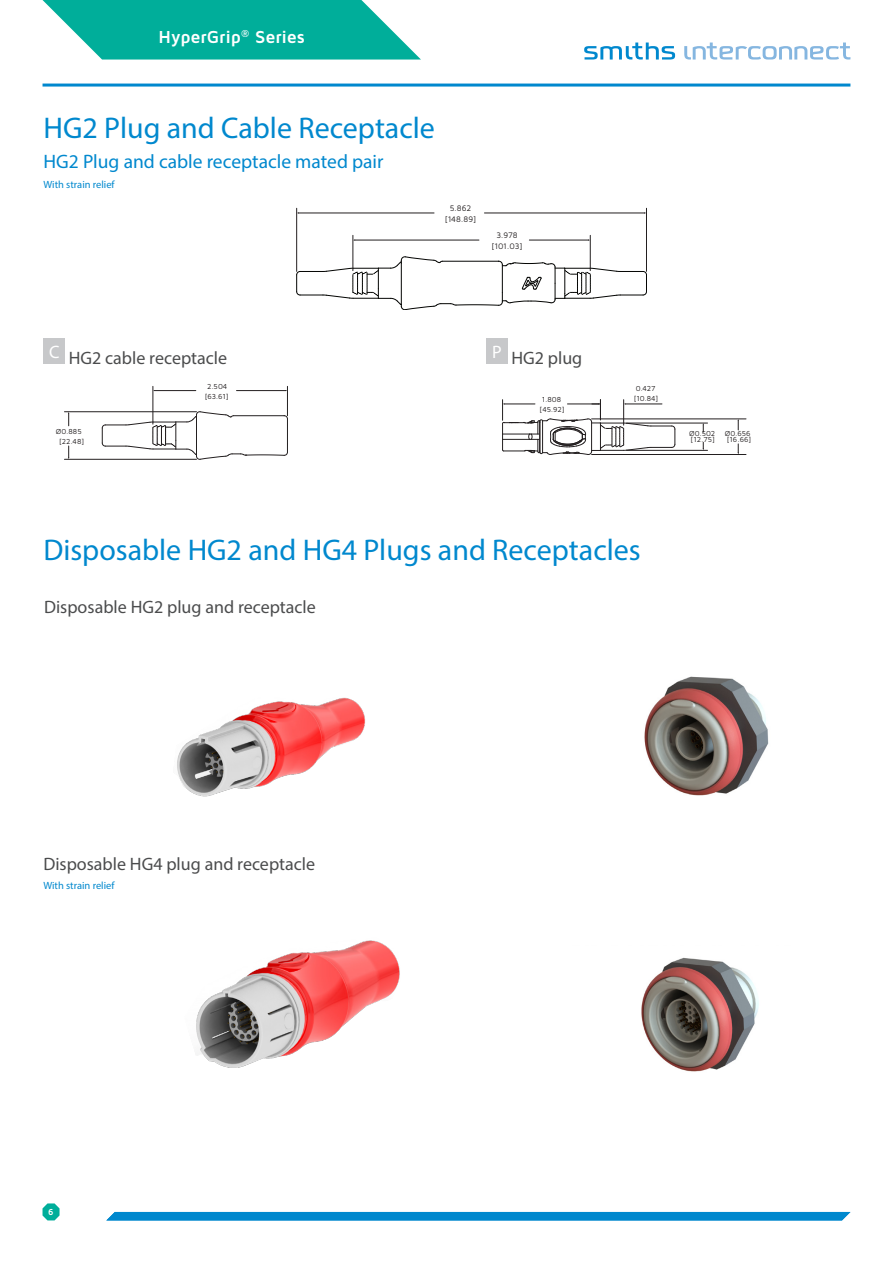
<style>
.page{position:relative;width:893px;height:1263px;background:#fff}
.page>*{position:absolute;margin:0;border:0;box-sizing:border-box;transform-origin:0 0}
.Heading_2_span{font:30px "Myriad Pro";color:#0088ce}
.Heading_3{font:30px "Myriad Pro";color:#0088ce}
.Heading_4{font:19.5px "Myriad Pro";color:#0088ce}
.Heading_5B{font:18px "Myriad Pro";color:#4b4c4d}
.t1{font:700 18px "Maven Pro";letter-spacing:-.01em;color:#fff}
.HowTo_Digit_1{font:18px "Myriad Pro";color:#fff}
.Text_note{font:10.5px "Myriad Pro";color:#0088ce}
.t2{font:700 9px "Maven Pro";color:#fff}
.t3{font:8.25px/11.1px "Maven Pro";color:#231f20;text-align:center}
.t4{font:7.5px/10.1px "Maven Pro";color:#231f20;text-align:center}
</style>
<div class="page">
<hr style="left:43px;top:84px;width:807px;height:3px;background:#0088ce">
<div style="left:106px;top:1212px;width:744px;height:8px;background:#0088ce"></div>
<svg style="left:584px;top:43px;width:91px;height:17px"></svg>
<svg style="left:684px;top:43px;width:166px;height:17px"></svg>
<svg style="left:42px;top:0;width:379px;height:60px;background:#2bbbab"></svg>
<svg style="left:43px;top:1203px;width:17px;height:17px"></svg>
<svg style="left:102px;top:411px;width:186px;height:49px"></svg>
<hr style="left:287px;top:386px;width:1px;height:30px;background:#231f20">
<hr style="left:153px;top:386px;width:1px;height:38px;background:#231f20">
<hr style="left:236px;top:390px;width:50px;height:1px;background:#231f20">
<hr style="left:155px;top:390px;width:41px;height:1px;background:#231f20">
<hr style="left:64px;top:411px;width:132px;height:1px;background:#231f20">
<hr style="left:64px;top:459px;width:132px;height:1px;background:#231f20">
<svg style="left:68px;top:412px;width:1px;height:14px"></svg>
<svg style="left:68px;top:446px;width:1px;height:13px"></svg>
<hr style="left:627px;top:450px;width:80px;height:1px;background:#231f20">
<hr style="left:627px;top:423px;width:80px;height:1px;background:#231f20">
<hr style="left:592px;top:419px;width:154px;height:1px;background:#231f20">
<hr style="left:592px;top:454px;width:154px;height:1px;background:#231f20">
<svg style="left:502px;top:400px;width:174px;height:55px"></svg>
<div style="left:44px;top:338px;width:21px;height:26px;background:#c7c8ca"></div>
<div style="left:486px;top:338px;width:22px;height:26px;background:#c7c8ca"></div>
<svg style="left:296px;top:256px;width:351px;height:54px"></svg>
<hr style="left:353px;top:235px;width:1px;height:36px;background:#231f20">
<hr style="left:590px;top:235px;width:1px;height:36px;background:#231f20">
<hr style="left:355px;top:240px;width:124px;height:1px;background:#231f20">
<hr style="left:529px;top:240px;width:59px;height:1px;background:#231f20">
<hr style="left:296px;top:208px;width:1px;height:63px;background:#231f20">
<hr style="left:646px;top:208px;width:1px;height:63px;background:#231f20">
<hr style="left:298px;top:213px;width:136px;height:1px;background:#231f20">
<hr style="left:484px;top:213px;width:161px;height:1px;background:#231f20">
<img style="left:177px;top:697px;width:188px;height:100px">
<img style="left:196px;top:940px;width:204px;height:128px">
<img style="left:641px;top:957px;width:118px;height:115px">
<img style="left:644px;top:676px;width:125px;height:120px">
<p class="t1" style="left:159px;top:25px;width:148px">HyperGrip<sup>®</sup> Series</p>
<p class="Heading_3" style="left:44px;top:110px;width:393px">HG2 Plug and Cable Receptacle</p>
<p class="Heading_4" style="left:44px;top:150px;width:341px">HG2 Plug and cable receptacle mated pair</p>
<p class="Text_note" style="left:44px;top:178px;width:73px">With strain relief</p>
<p class="t3" style="left:445px;top:202px;width:33px">5.862 [148.89]</p>
<p class="t3" style="left:491px;top:229px;width:33px">3.978 [101.03]</p>
<p class="HowTo_Digit_1" style="left:49px;top:341px;width:12px">C</p>
<p class="Heading_5B" style="left:69px;top:347px;width:160px">HG2 cable receptacle</p>
<p class="HowTo_Digit_1" style="left:492px;top:341px;width:11px">P</p>
<p class="Heading_5B" style="left:511px;top:347px;width:72px">HG2 plug</p>
<p class="t4" style="left:56px;top:426px;width:30px">Ø0.885 [22.48]</p>
<p class="t4" style="left:205px;top:381px;width:26px">2.504 [63.61]</p>
<p class="t4" style="left:539px;top:394px;width:27px;line-height:9.6px">1.808 [45.92]</p>
<p class="t4" style="left:634px;top:383px;width:26px;line-height:9.6px">0.427 [10.84]</p>
<p class="t4" style="left:689px;top:430px;width:28px;line-height:6.6px;text-align:left">Ø0.502 [12.75]</p>
<p class="t4" style="left:725px;top:430px;width:28px;line-height:6.6px;text-align:left">Ø0.656 [16.66]</p>
<p class="Heading_2_span" style="left:43px;top:532px;width:599px">Disposable HG2 and HG4 Plugs and Receptacles</p>
<p class="Heading_5B" style="left:44px;top:596px;width:273px">Disposable HG2 plug and receptacle</p>
<p class="t4" style="left:190px;top:606px;width:27px">[45.92]</p>
<p class="Heading_5B" style="left:43px;top:852px;width:273px">Disposable HG4 plug and receptacle</p>
<p class="Text_note" style="left:43px;top:879px;width:73px">With strain relief</p>
<p class="t2" style="left:48px;top:1206px;width:7px">6</p>
</div>
